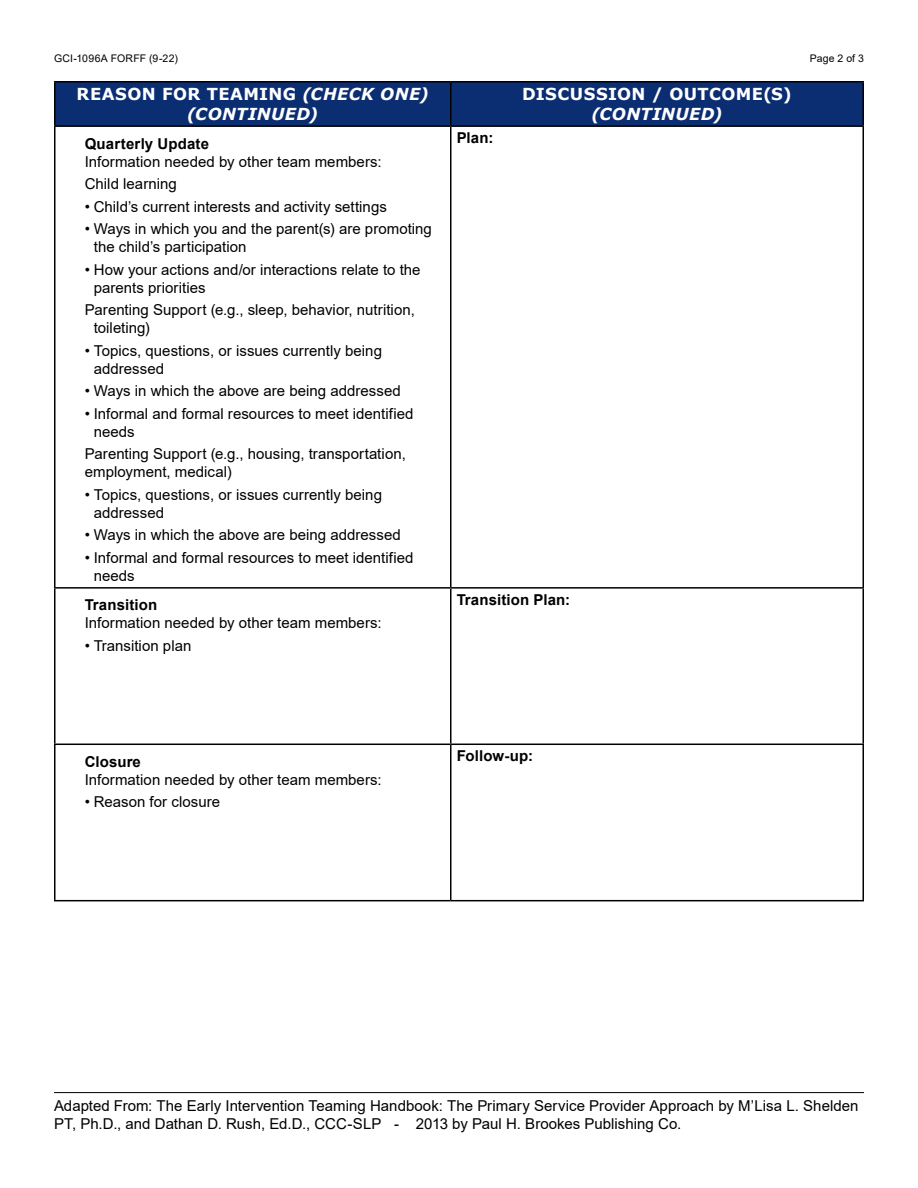
<style>
.page{position:relative;width:918px;height:1188px;background:#fff}
.page>*{position:absolute;margin:0;border:0;box-sizing:border-box;transform-origin:0 0}
.t1{font:italic 700 16.5px/19.8px "Verdana";letter-spacing:.02em;color:#fff;text-align:center}
.t2{font:700 16.5px "Verdana";letter-spacing:.02em;color:#fff}
.t3{font:15px/18px "Arial";letter-spacing:.005em;color:#000}
.t4{font:700 15px "Arial";letter-spacing:.01em;color:#000}
.t5{font:10.5px "Arial";letter-spacing:.02em;color:#000}
.s1{font-style:normal}
</style>
<div class="page">
<div style="left:55px;top:82px;width:808px;height:43px;background:#0b2d72"></div>
<hr style="left:54px;top:81px;width:397px;height:1px;background:#000">
<hr style="left:54px;top:83px;width:2px;height:42px;background:#000">
<hr style="left:451px;top:81px;width:413px;height:1px;background:#000">
<hr style="left:450px;top:83px;width:2px;height:42px;background:#000">
<hr style="left:862px;top:83px;width:2px;height:42px;background:#000">
<hr style="left:54px;top:125px;width:397px;height:2px;background:#000">
<hr style="left:54px;top:127px;width:2px;height:460px;background:#000">
<hr style="left:451px;top:125px;width:413px;height:2px;background:#000">
<hr style="left:450px;top:127px;width:2px;height:460px;background:#000">
<hr style="left:862px;top:127px;width:2px;height:460px;background:#000">
<hr style="left:54px;top:587px;width:397px;height:2px;background:#000">
<hr style="left:54px;top:589px;width:2px;height:155px;background:#000">
<hr style="left:451px;top:587px;width:413px;height:2px;background:#000">
<hr style="left:450px;top:589px;width:2px;height:155px;background:#000">
<hr style="left:862px;top:589px;width:2px;height:155px;background:#000">
<hr style="left:54px;top:744px;width:397px;height:1px;background:#000">
<hr style="left:54px;top:745px;width:2px;height:155px;background:#000">
<hr style="left:451px;top:744px;width:413px;height:1px;background:#000">
<hr style="left:450px;top:745px;width:2px;height:155px;background:#000">
<hr style="left:862px;top:745px;width:2px;height:155px;background:#000">
<hr style="left:54px;top:900px;width:397px;height:1px;background:#000">
<hr style="left:451px;top:900px;width:413px;height:1px;background:#000">
<hr style="left:54px;top:1092px;width:810px;height:1px;background:#000">
<p class="t5" style="left:54px;top:51px;width:125px">GCI-1096A FORFF (9-22)</p>
<p class="t1" style="left:77px;top:84px;width:354px"><span class="s1">REASON FOR TEAMING</span> (CHECK ONE) (CONTINUED)</p>
<p class="t2" style="left:522px;top:83px;width:271px">DISCUSSION / OUTCOME(S)</p>
<p class="t1" style="left:591px;top:104px;width:133px">(CONTINUED)</p>
<p class="t4" style="left:85px;top:133px;width:126px">Quarterly Update</p>
<p class="t3" style="left:85px;top:150px;width:298px;line-height:22.5px">Information needed by other team members:<br>Child learning</p>
<p class="t3" style="left:85px;top:197px;width:304px">• Child’s current interests and activity settings</p>
<p class="t3" style="left:94px;top:220px;width:340px;text-indent:-9px">• Ways in which you and the parent(s) are promoting the child’s participation</p>
<p class="t3" style="left:94px;top:260px;width:328px;text-indent:-9px">• How your actions and/or interactions relate to the parents priorities</p>
<p class="t3" style="left:94px;top:301px;width:323px;text-indent:-9px">Parenting Support (e.g., sleep, behavior, nutrition, toileting)</p>
<p class="t3" style="left:94px;top:341px;width:290px;text-indent:-9px">• Topics, questions, or issues currently being addressed</p>
<p class="t3" style="left:85px;top:382px;width:318px">• Ways in which the above are being addressed</p>
<p class="t3" style="left:94px;top:404px;width:321px;text-indent:-9px">• Informal and formal resources to meet identified needs</p>
<p class="t3" style="left:85px;top:445px;width:323px">Parenting Support (e.g., housing, transportation, employment, medical)</p>
<p class="t3" style="left:94px;top:485px;width:290px;text-indent:-9px">• Topics, questions, or issues currently being addressed</p>
<p class="t3" style="left:85px;top:526px;width:318px">• Ways in which the above are being addressed</p>
<p class="t3" style="left:94px;top:548px;width:321px;text-indent:-9px">• Informal and formal resources to meet identified needs</p>
<p class="t4" style="left:85px;top:595px;width:74px">Transition</p>
<p class="t3" style="left:85px;top:614px;width:298px">Information needed by other team members:</p>
<p class="t3" style="left:85px;top:636px;width:108px">• Transition plan</p>
<p class="t4" style="left:457px;top:127px;width:38px">Plan:</p>
<p class="t4" style="left:457px;top:589px;width:115px">Transition Plan:</p>
<p class="t5" style="left:810px;top:51px;width:56px">Page 2 of 3</p>
<p class="t4" style="left:85px;top:751px;width:58px">Closure</p>
<p class="t3" style="left:85px;top:770px;width:298px">Information needed by other team members:</p>
<p class="t3" style="left:85px;top:793px;width:137px">• Reason for closure</p>
<p class="t4" style="left:457px;top:745px;width:78px">Follow-up:</p>
<p class="t3" style="left:54px;top:1096px;width:806px">Adapted From: The Early Intervention Teaming Handbook: The Primary Service Provider Approach by M’Lisa L. Shelden<br>PT, Ph.D., and Dathan D. Rush, Ed.D., CCC-SLP - 2013 by Paul H. Brookes Publishing Co.</p>
</div>
